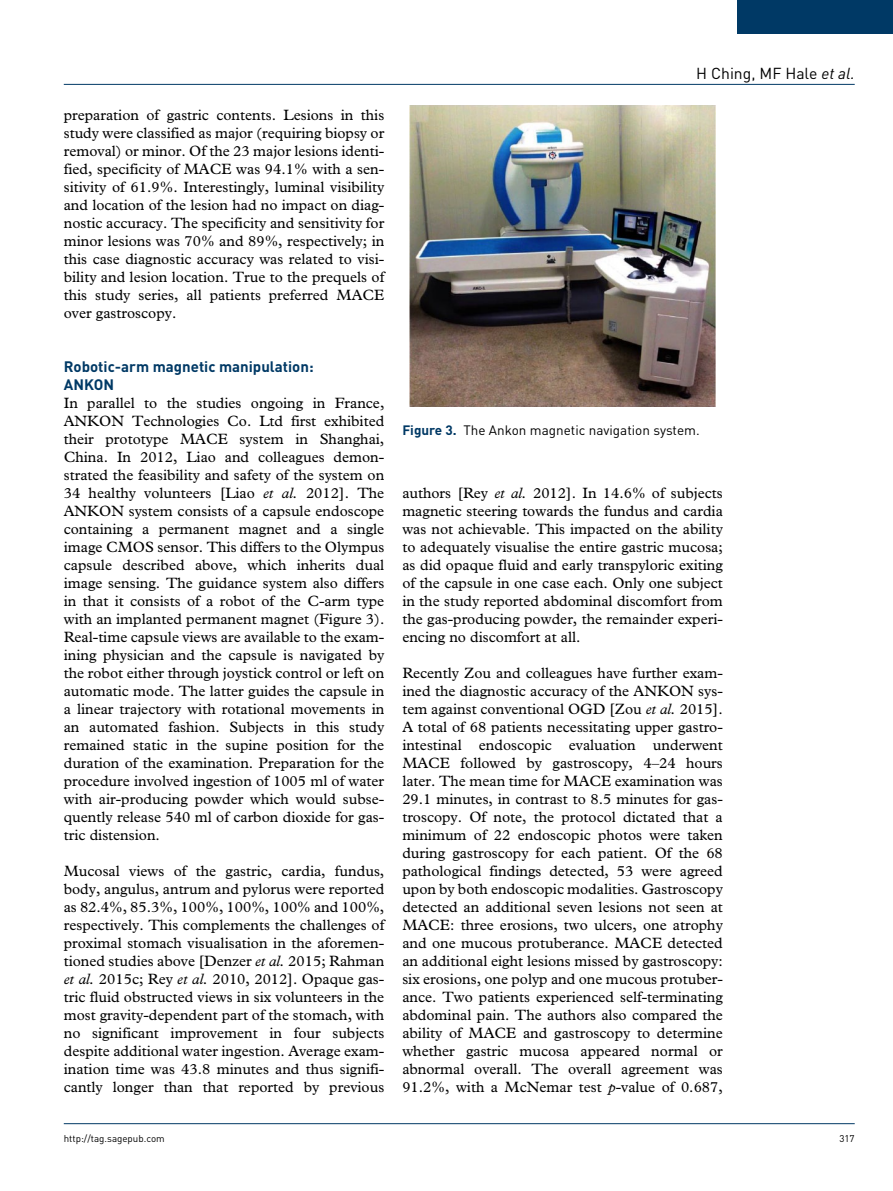
<style>
.page{position:relative;width:893px;height:1191px;background:#fff}
.page>*{position:absolute;margin:0;border:0;box-sizing:border-box;transform-origin:0 0}
.t1{font:15.75px "DIN";color:#000}
.t2{font:15px/18px "Plantin Std";color:#000;text-align:justify}
.t3{font:700 15px/18px "DIN";color:#003965}
.t4{font:13.5px "DIN";color:#000}
.t5{font:9.75px "DIN";color:#000}
.s1{font-style:italic}
.s2{font-weight:700;color:#003965}
</style>
<div class="page">
<hr style="left:64px;top:1123px;width:791px;height:1px;background:#003965">
<div style="left:738px;top:0;width:155px;height:34px;background:#003965"></div>
<hr style="left:64px;top:84px;width:791px;height:1px;background:#003965">
<img style="left:410px;top:106px;width:306px;height:301px">
<p class="t2" style="left:64px;top:106px;width:322px">preparation of gastric contents. Lesions in this study were classified as major (requiring biopsy or removal) or minor. Of the 23 major lesions identi&shy;fied, specificity of MACE was 94.1% with a sen&shy;sitivity of 61.9%. Interestingly, luminal visibility and location of the lesion had no impact on diag&shy;nostic accuracy. The specificity and sensitivity for minor lesions was 70% and 89%, respectively; in this case diagnostic accuracy was related to visi&shy;bility and lesion location. True to the prequels of this study series, all patients preferred MACE over gastroscopy.</p>
<p class="t3" style="left:64px;top:357px;width:251px">Robotic-arm magnetic manipulation:<br>ANKON</p>
<p class="t2" style="left:64px;top:394px;width:322px">In parallel to the studies ongoing in France, ANKON Technologies Co. Ltd first exhibited their prototype MACE system in Shanghai, China. In 2012, Liao and colleagues demon&shy;strated the feasibility and safety of the system on 34 healthy volunteers [Liao <span class="s1">et al.</span> 2012]. The ANKON system consists of a capsule endoscope containing a permanent magnet and a single image CMOS sensor. This differs to the Olympus capsule described above, which inherits dual image sensing. The guidance system also differs in that it consists of a robot of the C-arm type with an implanted permanent magnet (Figure 3).<br>Real-time capsule views are available to the exam&shy;ining physician and the capsule is navigated by the robot either through joystick control or left on automatic mode. The latter guides the capsule in a linear trajectory with rotational movements in an automated fashion. Subjects in this study remained static in the supine position for the duration of the examination. Preparation for the procedure involved ingestion of 1005 ml of water with air-producing powder which would subse&shy;quently release 540 ml of carbon dioxide for gas&shy;tric distension.</p>
<p class="t2" style="left:64px;top:862px;width:322px">Mucosal views of the gastric, cardia, fundus, body, angulus, antrum and pylorus were reported as 82.4%, 85.3%, 100%, 100%, 100% and 100%, respectively. This complements the challenges of proximal stomach visualisation in the aforemen&shy;tioned studies above [Denzer <span class="s1">et al.</span> 2015; Rahman <span class="s1">et al.</span> 2015c; Rey <span class="s1">et al.</span> 2010, 2012]. Opaque gas&shy;tric fluid obstructed views in six volunteers in the most gravity-dependent part of the stomach, with no significant improvement in four subjects despite additional water ingestion. Average exam&shy;ination time was 43.8 minutes and thus signifi&shy;cantly longer than that reported by previous</p>
<p class="t1" style="left:696px;top:63px;width:160px">H Ching, MF Hale <span class="s1">et al.</span></p>
<p class="t4" style="left:402px;top:421px;width:299px"><span class="s2">Figure 3.</span> The Ankon magnetic navigation system.</p>
<p class="t2" style="left:402px;top:484px;width:322px">authors [Rey <span class="s1">et al.</span> 2012]. In 14.6% of subjects magnetic steering towards the fundus and cardia was not achievable. This impacted on the ability to adequately visualise the entire gastric mucosa; as did opaque fluid and early transpyloric exiting of the capsule in one case each. Only one subject in the study reported abdominal discomfort from the gas-producing powder, the remainder experi&shy;encing no discomfort at all.</p>
<p class="t2" style="left:402px;top:664px;width:322px">Recently Zou and colleagues have further exam&shy;ined the diagnostic accuracy of the ANKON sys&shy;tem against conventional OGD [Zou <span class="s1">et al.</span> 2015].<br>A total of 68 patients necessitating upper gastro&shy;intestinal endoscopic evaluation underwent MACE followed by gastroscopy, 4–24 hours later. The mean time for MACE examination was 29.1 minutes, in contrast to 8.5 minutes for gas&shy;troscopy. Of note, the protocol dictated that a minimum of 22 endoscopic photos were taken during gastroscopy for each patient. Of the 68 pathological findings detected, 53 were agreed upon by both endoscopic modalities. Gastroscopy detected an additional seven lesions not seen at MACE: three erosions, two ulcers, one atrophy and one mucous protuberance. MACE detected an additional eight lesions missed by gastroscopy: six erosions, one polyp and one mucous protuber&shy;ance. Two patients experienced self-terminating abdominal pain. The authors also compared the ability of MACE and gastroscopy to determine whether gastric mucosa appeared normal or abnormal overall. The overall agreement was 91.2%, with a McNemar test <span class="s1">p</span>-value of 0.687,</p>
<p class="t5" style="left:64px;top:1132px;width:103px">http://tag.sagepub.com</p>
<p class="t5" style="left:839px;top:1132px;width:17px">317</p>
</div>
